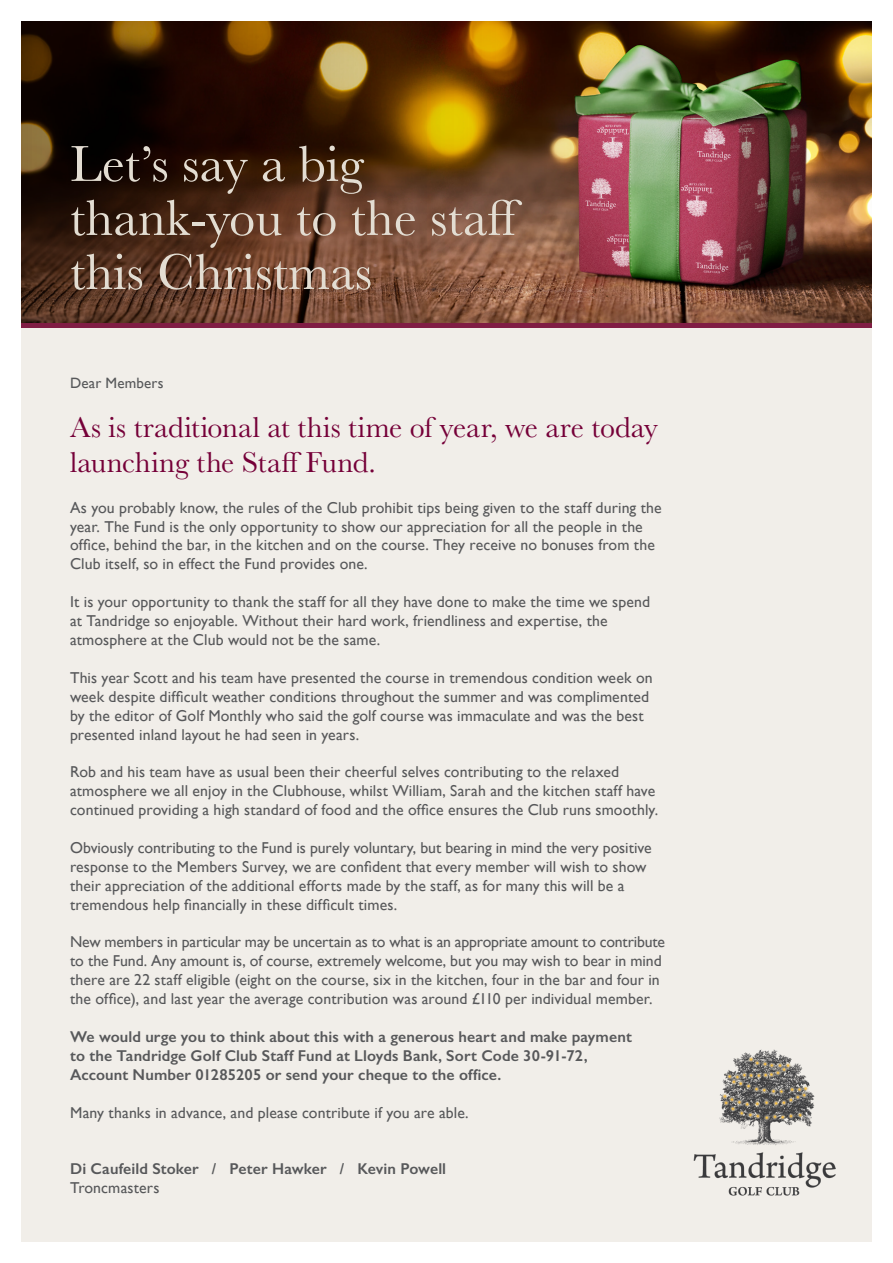
<style>
.page{position:relative;width:893px;height:1263px;background:#fff}
.page>*{position:absolute;margin:0;border:0;box-sizing:border-box;transform-origin:0 0}
.t1{font:52.5px/54px "Baskerville";color:#e3ddd2}
.t2{font:30px/34.5px "Baskerville";color:#750038}
.t3{font:15.75px/18.9px "Gill Sans";letter-spacing:.005em;color:#57585a}
.t4{font:600 15.75px/18.9px "Gill Sans";letter-spacing:.005em;color:#57585a}
.t5{font:15px "Gill Sans";letter-spacing:.01em;color:#57585a}
</style>
<div class="page">
<div style="left:21px;top:327px;width:851px;height:915px;background:#f1eee9"></div>
<img style="left:693px;top:1049px;width:143px;height:147px">
<img style="left:21px;top:21px;width:851px;height:302px">
<hr style="left:21px;top:323px;width:851px;height:4px;background:#801d44">
<p class="t1" style="left:70px;top:138px;width:454px">Let’s say a big thank-you to the staff this Christmas</p>
<p class="t5" style="left:70px;top:374px;width:95px">Dear Members</p>
<p class="t2" style="left:70px;top:411px;width:589px">As is traditional at this time of year, we are today launching the Staff Fund.</p>
<p class="t3" style="left:70px;top:498px;width:593px">As you probably know, the rules of the Club prohibit tips being given to the staff during the year. The Fund is the only opportunity to show our appreciation for all the people in the office, behind the bar, in the kitchen and on the course. They receive no bonuses from the Club itself, so in effect the Fund provides one.</p>
<p class="t3" style="left:70px;top:592px;width:581px">It is your opportunity to thank the staff for all they have done to make the time we spend at Tandridge so enjoyable. Without their hard work, friendliness and expertise, the atmosphere at the Club would not be the same.</p>
<p class="t3" style="left:70px;top:668px;width:584px">This year Scott and his team have presented the course in tremendous condition week on week despite difficult weather conditions throughout the summer and was complimented by the editor of Golf Monthly who said the golf course was immaculate and was the best presented inland layout he had seen in years.</p>
<p class="t3" style="left:70px;top:762px;width:590px">Rob and his team have as usual been their cheerful selves contributing to the relaxed atmosphere we all enjoy in the Clubhouse, whilst William, Sarah and the kitchen staff have continued providing a high standard of food and the office ensures the Club runs smoothly.</p>
<p class="t3" style="left:70px;top:838px;width:583px">Obviously contributing to the Fund is purely voluntary, but bearing in mind the very positive response to the Members Survey, we are confident that every member will wish to show their appreciation of the additional efforts made by the staff, as for many this will be a tremendous help financially in these difficult times.</p>
<p class="t3" style="left:70px;top:932px;width:596px">New members in particular may be uncertain as to what is an appropriate amount to contribute to the Fund. Any amount is, of course, extremely welcome, but you may wish to bear in mind there are 22 staff eligible (eight on the course, six in the kitchen, four in the bar and four in the office), and last year the average contribution was around £110 per individual member.</p>
<p class="t4" style="left:70px;top:1027px;width:563px">We would urge you to think about this with a generous heart and make payment to the Tandridge Golf Club Staff Fund at Lloyds Bank, Sort Code 30-91-72,<br>Account Number 01285205 or send your cheque to the office.</p>
<p class="t3" style="left:70px;top:1102px;width:400px">Many thanks in advance, and please contribute if you are able.</p>
<p class="t4" style="left:70px;top:1159px;width:378px">Di Caufeild Stoker / Peter Hawker / Kevin Powell</p>
<p class="t3" style="left:70px;top:1178px;width:91px">Troncmasters</p>
</div>
